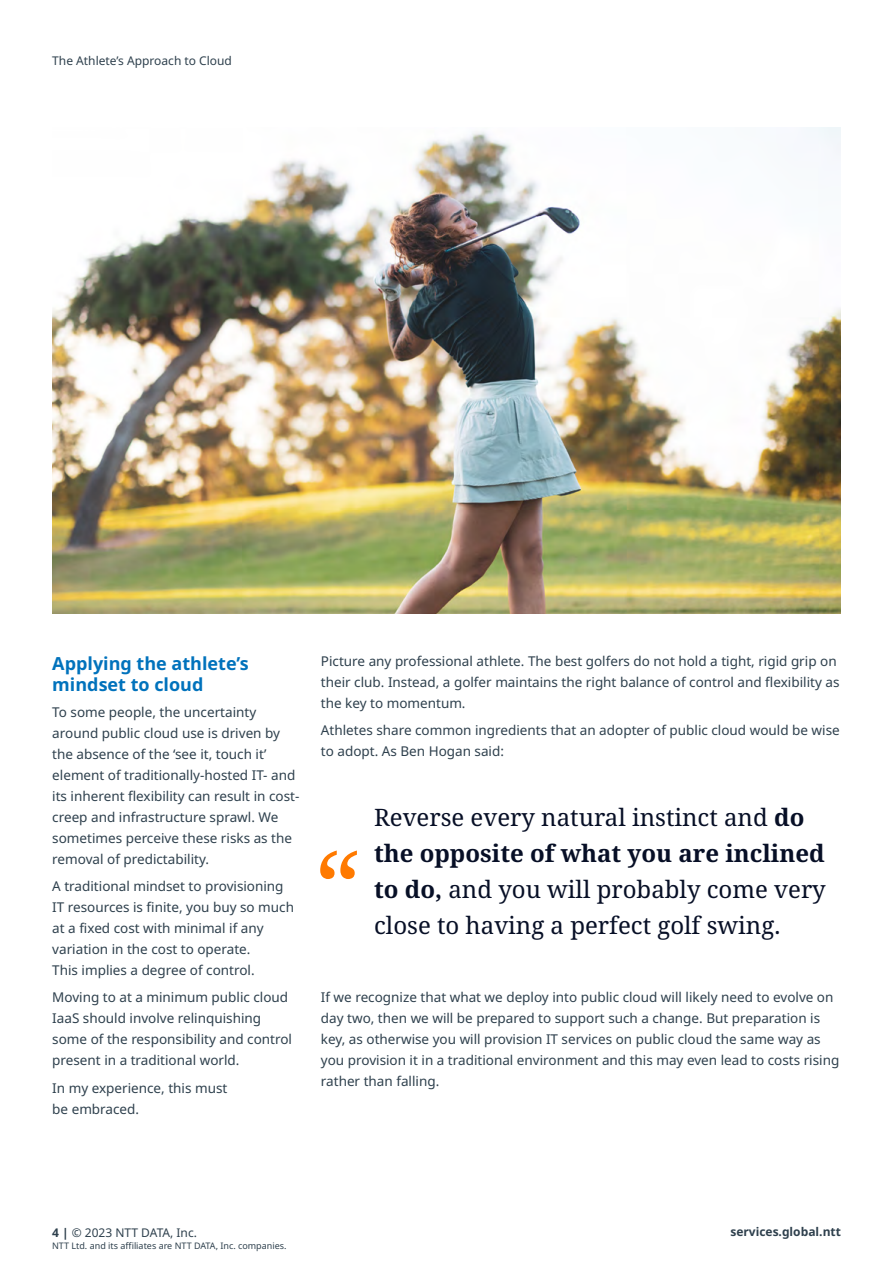
<style>
.page{position:relative;width:893px;height:1263px;background:#fff}
.page>*{position:absolute;margin:0;border:0;box-sizing:border-box;transform-origin:0 0}
.t1{font:24px/36px "Noto Serif";color:#070f26}
.t2{font:700 18px/21px "Noto Sans";color:#0072bc}
.t3{font:13.5px/21px "Noto Sans";color:#2e404d}
.t4{font:12px "Noto Sans";color:#2e404d}
.t5{font:700 12px "Noto Sans";color:#2e404d}
.t6{font:9px "Noto Sans";color:#2e404d}
.s1{font-weight:700}
</style>
<div class="page">
<svg style="left:320px;top:850px;width:37px;height:29px"></svg>
<img style="left:52px;top:128px;width:789px;height:486px">
<p class="t4" style="left:52px;top:54px;width:181px">The Athlete’s Approach to Cloud</p>
<h2 class="t2" style="left:52px;top:654px;width:198px">Applying the athlete’s mindset to cloud</h2>
<p class="t3" style="left:52px;top:701px;width:249px">To some people, the uncertainty around public cloud use is driven by the absence of the ‘see it, touch it’ element of traditionally-hosted IT- and its inherent flexibility can result in cost&shy;creep and infrastructure sprawl. We sometimes perceive these risks as the removal of predictability.</p>
<p class="t3" style="left:52px;top:876px;width:243px">A traditional mindset to provisioning IT resources is finite, you buy so much at a fixed cost with minimal if any variation in the cost to operate.<br>This implies a degree of control.</p>
<p class="t3" style="left:52px;top:987px;width:241px">Moving to at a minimum public cloud IaaS should involve relinquishing some of the responsibility and control present in a traditional world.</p>
<p class="t3" style="left:52px;top:1078px;width:177px">In my experience, this must be embraced.</p>
<p class="t3" style="left:321px;top:650px;width:520px">Picture any professional athlete. The best golfers do not hold a tight, rigid grip on their club. Instead, a golfer maintains the right balance of control and flexibility as the key to momentum.</p>
<p class="t3" style="left:321px;top:720px;width:520px">Athletes share common ingredients that an adopter of public cloud would be wise to adopt. As Ben Hogan said:</p>
<h1 class="t1" style="left:374px;top:800px;width:453px">Reverse every natural instinct and <span class="s1">do the opposite of what you are inclined to do,</span> and you will probably come very close to having a perfect golf swing.</h1>
<p class="t3" style="left:321px;top:987px;width:520px">If we recognize that what we deploy into public cloud will likely need to evolve on day two, then we will be prepared to support such a change. But preparation is key, as otherwise you will provision IT services on public cloud the same way as you provision it in a traditional environment and this may even lead to costs rising rather than falling.</p>
<p class="t4" style="left:52px;top:1225px;width:146px"><span class="s1">4 |</span> © 2023 NTT DATA, Inc.</p>
<p class="t6" style="left:52px;top:1240px;width:236px">NTT Ltd. and its affiliates are NTT DATA, Inc. companies.</p>
<p class="t5" style="left:730px;top:1225px;width:112px">services.global.ntt</p>
</div>
